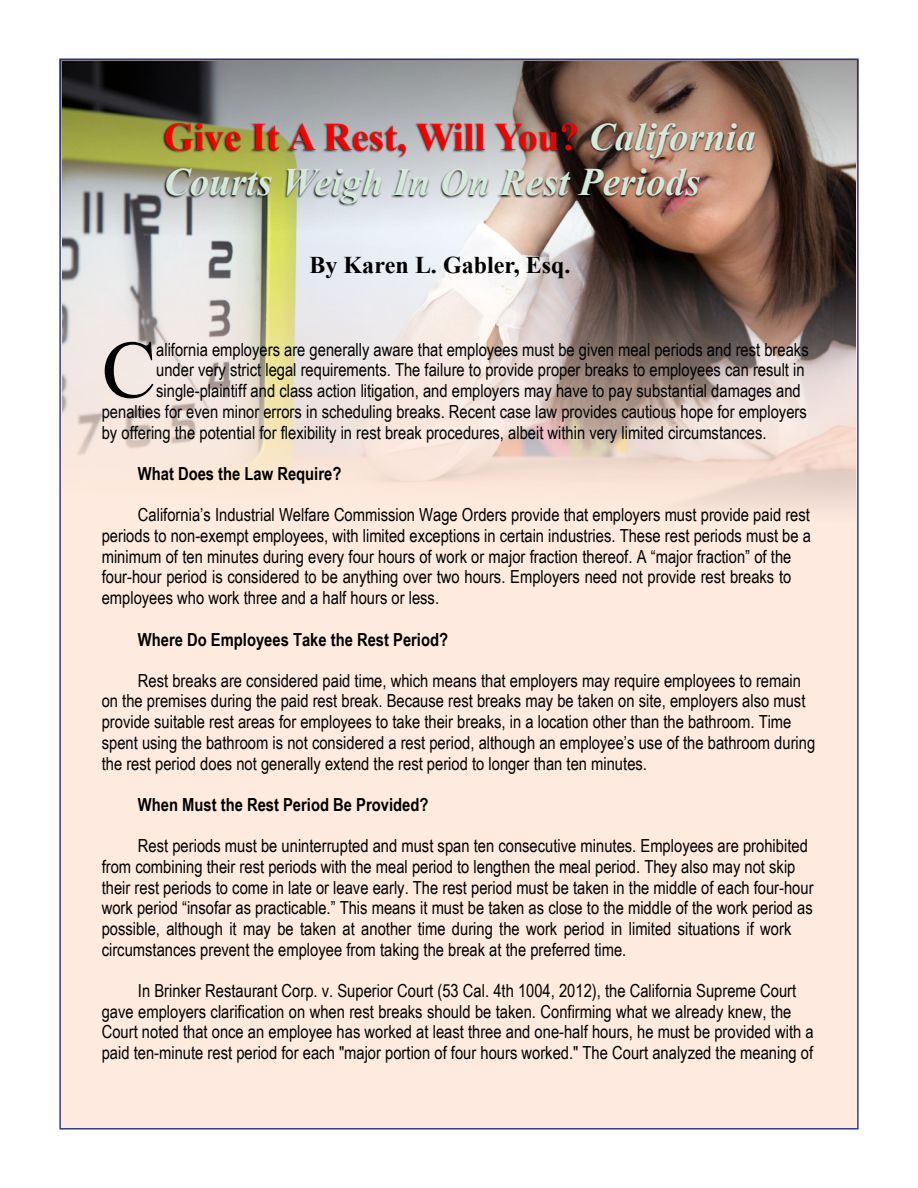
<style>
.page{position:relative;width:918px;height:1188px;background:#fff}
.page>*{position:absolute;margin:0;border:0;box-sizing:border-box;transform-origin:0 0}
.t1{font:81.75px "Times New Roman";color:#000}
.t2{font:italic 700 39px/44.8px "Times New Roman";color:#d5e9db}
.t3{font:700 24px "Times New Roman";color:#000}
.t4{font:18px/20.7px "Arial Narrow";color:#000}
.t5{font:700 18px "Arial Narrow";color:#000}
.s1{font-style:normal;color:rgb(255 0 0/.94)}
</style>
<div class="page">
<div style="left:59px;top:58px;width:800px;height:1072px;background:#ffeadf;border:2px solid #333c8b"></div>
<img style="left:62px;top:250px;width:794px;height:259px">
<img style="left:59px;top:60px;width:800px;height:190px">
<img style="left:160px;top:110px;width:612px;height:106px">
<h2 class="t2" style="left:164px;top:119px;width:594px"><span class="s1">Give It A Rest, Will You?</span> California<br>Courts Weigh In On Rest Periods</h2>
<h3 class="t3" style="left:310px;top:257px;width:262px">By Karen L. Gabler, Esq.</h3>
<h1 class="t1" style="left:102px;top:341px;width:56px">C</h1>
<p class="t4" style="left:156px;top:341px;width:654px">alifornia employers are generally aware that employees must be given meal periods and rest breaks</p>
<p class="t4" style="left:156px;top:361px;width:650px">under very strict legal requirements. The failure to provide proper breaks to employees can result in</p>
<p class="t4" style="left:156px;top:382px;width:646px">single-plaintiff and class action litigation, and employers may have to pay substantial damages and</p>
<p class="t4" style="left:102px;top:403px;width:707px">penalties for even minor errors in scheduling breaks. Recent case law provides cautious hope for employers</p>
<p class="t4" style="left:102px;top:424px;width:666px">by offering the potential for flexibility in rest break procedures, albeit within very limited circumstances.</p>
<p class="t5" style="left:138px;top:467px;width:205px">What Does the Law Require?</p>
<p class="t4" style="left:102px;top:506px;width:711px;text-indent:36px">California’s Industrial Welfare Commission Wage Orders provide that employers must provide paid rest periods to non-exempt employees, with limited exceptions in certain industries. These rest periods must be a minimum of ten minutes during every four hours of work or major fraction thereof. A “major fraction” of the four-hour period is considered to be anything over two hours. Employers need not provide rest breaks to employees who work three and a half hours or less.</p>
<p class="t5" style="left:138px;top:633px;width:312px">Where Do Employees Take the Rest Period?</p>
<p class="t4" style="left:102px;top:672px;width:715px;text-indent:36px">Rest breaks are considered paid time, which means that employers may require employees to remain on the premises during the paid rest break. Because rest breaks may be taken on site, employers also must provide suitable rest areas for employees to take their breaks, in a location other than the bathroom. Time spent using the bathroom is not considered a rest period, although an employee’s use of the bathroom during the rest period does not generally extend the rest period to longer than ten minutes.</p>
<p class="t5" style="left:138px;top:798px;width:292px">When Must the Rest Period Be Provided?</p>
<p class="t4" style="left:102px;top:837px;width:713px;text-indent:36px">Rest periods must be uninterrupted and must span ten consecutive minutes. Employees are prohibited from combining their rest periods with the meal period to lengthen the meal period. They also may not skip their rest periods to come in late or leave early. The rest period must be taken in the middle of each four-hour work period “insofar as practicable.” This means it must be taken as close to the middle of the work period as possible, although it may be taken at another time during the work period in limited situations if work circumstances prevent the employee from taking the break at the preferred time.</p>
<p class="t4" style="left:102px;top:982px;width:714px;text-indent:36px">In Brinker Restaurant Corp. v. Superior Court (53 Cal. 4th 1004, 2012), the California Supreme Court gave employers clarification on when rest breaks should be taken. Confirming what we already knew, the Court noted that once an employee has worked at least three and one-half hours, he must be provided with a paid ten-minute rest period for each "major portion of four hours worked." The Court analyzed the meaning of</p>
</div>
